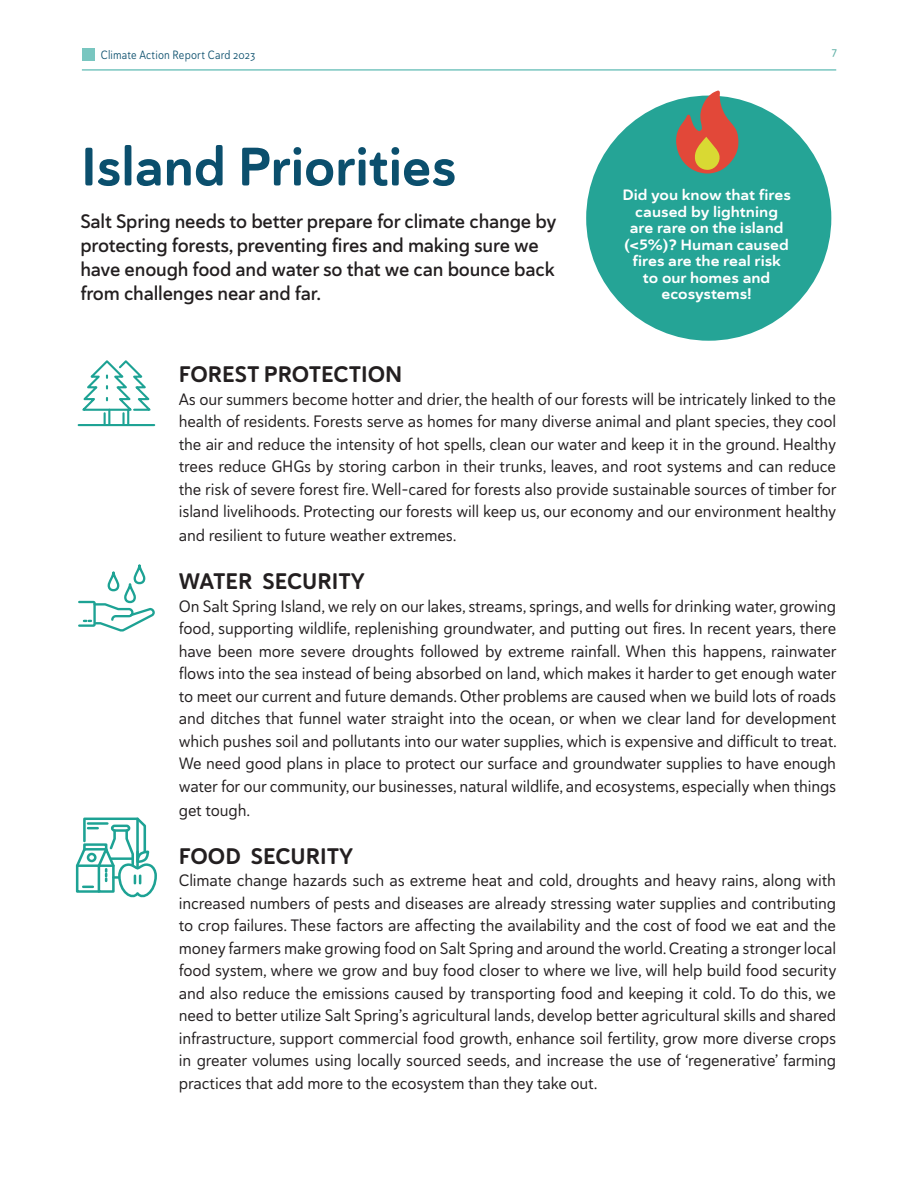
<style>
.page{position:relative;width:918px;height:1188px;background:#fff}
.page>*{position:absolute;margin:0;border:0;box-sizing:border-box;transform-origin:0 0}
.t1{font:54px "Haboro Soft Nor Bol";color:#0b4f6d}
.t2{font:22.5px "Haboro Soft Nor Bol";color:#231f20}
.t3{font:19.5px/24px "Haboro Soft Nor Dem";letter-spacing:-.01em;color:#231f20}
.t4{font:16.5px/22.5px "Haboro Soft Nor Reg";letter-spacing:-.01em;color:#231f20;text-align:justify}
.t5{font:700 expanded 15px/16.5px "Haboro Soft";color:#fff;text-align:center}
.t6{font:12px "Haboro Soft Con Boo";letter-spacing:.015em;color:#0b4f6d}
.t7{font:12px "Haboro Soft Nor Reg";color:#61b1a7}
</style>
<div class="page">
<div style="left:82px;top:49px;width:12px;height:12px;background:#79c6c0"></div>
<hr style="left:82px;top:69px;width:754px;height:2px;background:#79c6c0">
<svg style="left:82px;top:360px;width:69px;height:64px"></svg>
<hr style="left:79px;top:424px;width:75px;height:2px;background:#1da294">
<div style="left:134px;top:564px;width:11px;height:20px;border:2px solid #1da294;border-radius:5px"></div>
<div style="left:124px;top:583px;width:12px;height:20px;border:2px solid #1da294;border-radius:5px"></div>
<div style="left:108px;top:571px;width:11px;height:20px;border:2px solid #1da294;border-radius:5px"></div>
<svg style="left:78px;top:600px;width:77px;height:32px"></svg>
<svg style="left:75px;top:817px;width:82px;height:81px"></svg>
<div style="left:586px;top:96px;width:245px;height:245px;background:#25a496;border-radius:50%"></div>
<svg style="left:676px;top:91px;width:63px;height:82px"></svg>
<p class="t6" style="left:101px;top:47px;width:156px">Climate Action Report Card 2023</p>
<p class="t7" style="left:832px;top:43px;width:7px">7</p>
<p class="t1" style="left:81px;top:131px;width:377px">Island Priorities</p>
<p class="t3" style="left:80px;top:209px;width:478px">Salt Spring needs to better prepare for climate change by protecting forests, preventing fires and making sure we have enough food and water so that we can bounce back from challenges near and far.</p>
<p class="t5" style="left:622px;top:187px;width:170px">Did you know that fires caused by lightning are rare on the island (&lt;5%)? Human caused fires are the real risk<br>to our homes and ecosystems!</p>
<p class="t2" style="left:179px;top:359px;width:225px">FOREST PROTECTION</p>
<p class="t4" style="left:179px;top:387px;width:659px">As our summers become hotter and drier, the health of our forests will be intricately linked to the health of residents. Forests serve as homes for many diverse animal and plant species, they cool the air and reduce the intensity of hot spells, clean our water and keep it in the ground. Healthy trees reduce GHGs by storing carbon in their trunks, leaves, and root systems and can reduce the risk of severe forest fire. Well-cared for forests also provide sustainable sources of timber for island livelihoods. Protecting our forests will keep us, our economy and our environment healthy</p>
<p class="t4" style="left:179px;top:524px;width:279px">and resilient to future weather extremes.</p>
<p class="t2" style="left:179px;top:566px;width:188px">WATER SECURITY</p>
<p class="t4" style="left:179px;top:594px;width:660px">On Salt Spring Island, we rely on our lakes, streams, springs, and wells for drinking water, growing food, supporting wildlife, replenishing groundwater, and putting out fires. In recent years, there have been more severe droughts followed by extreme rainfall. When this happens, rainwater flows into the sea instead of being absorbed on land, which makes it harder to get enough water to meet our current and future demands. Other problems are caused when we build lots of roads and ditches that funnel water straight into the ocean, or when we clear land for development which pushes soil and pollutants into our water supplies, which is expensive and difficult to treat.<br>We need good plans in place to protect our surface and groundwater supplies to have enough water for our community, our businesses, natural wildlife, and ecosystems, especially when things</p>
<p class="t4" style="left:179px;top:798px;width:73px">get tough.</p>
<p class="t2" style="left:179px;top:841px;width:176px">FOOD SECURITY</p>
<p class="t4" style="left:179px;top:869px;width:659px">Climate change hazards such as extreme heat and cold, droughts and heavy rains, along with increased numbers of pests and diseases are already stressing water supplies and contributing to crop failures. These factors are affecting the availability and the cost of food we eat and the money farmers make growing food on Salt Spring and around the world. Creating a stronger local food system, where we grow and buy food closer to where we live, will help build food security and also reduce the emissions caused by transporting food and keeping it cold. To do this, we need to better utilize Salt Spring’s agricultural lands, develop better agricultural skills and shared infrastructure, support commercial food growth, enhance soil fertility, grow more diverse crops in greater volumes using locally sourced seeds, and increase the use of ‘regenerative’ farming practices that add more to the ecosystem than they take out.</p>
</div>
